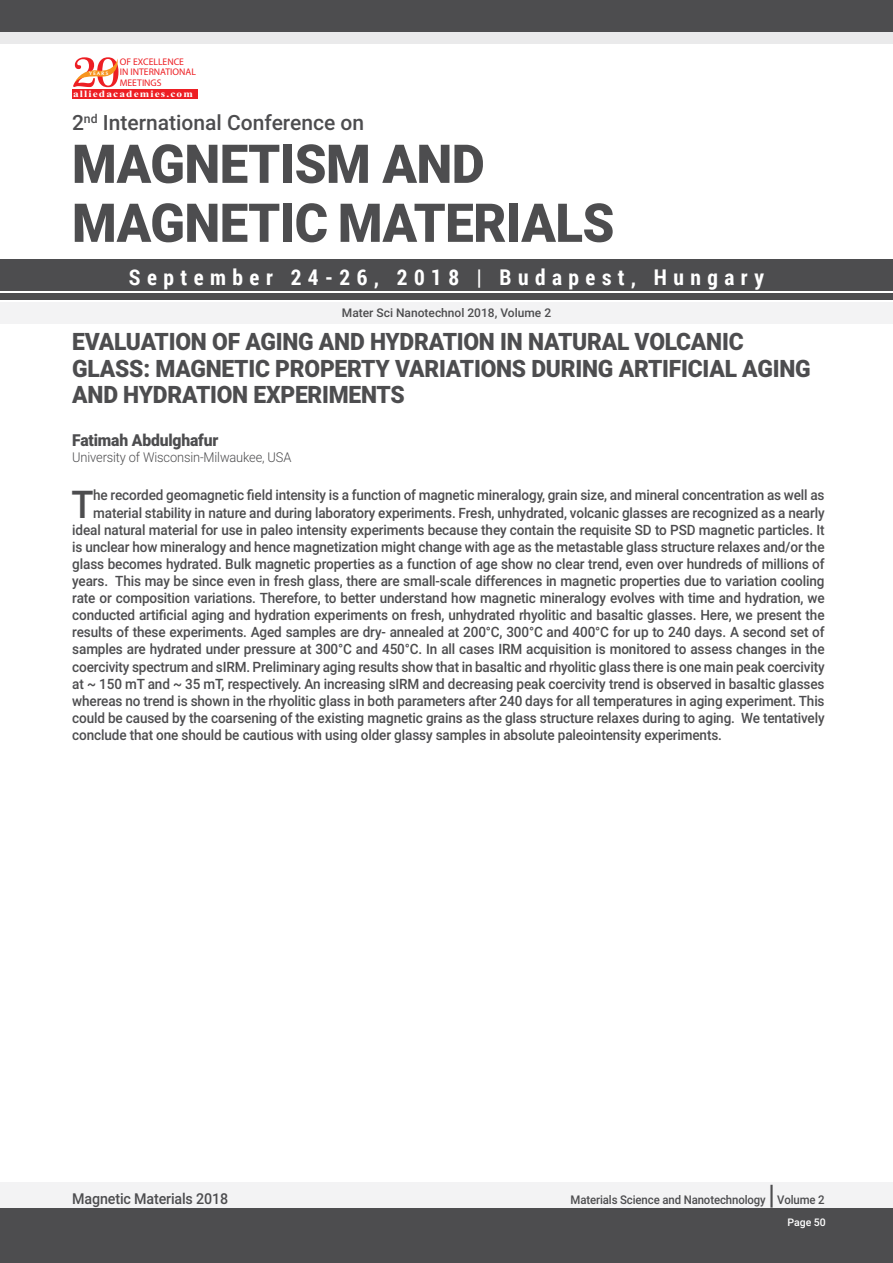
<style>
.page{position:relative;width:893px;height:1263px;background:#fff}
.page>*{position:absolute;margin:0;border:0;box-sizing:border-box;transform-origin:0 0}
.t1{font:900 53.55px/58.9px "Roboto";letter-spacing:-.01em;color:#4d4d4f;scale:.95 1}
.t2{font:500 38.25px "Roboto";color:#4d4d4f;scale:.95 1}
.t3{font:500 27px "Roboto";color:#4d4d4f;scale:.95 1}
.t4{font:900 24px/26.4px "Roboto";letter-spacing:-.01em;color:#4d4d4f;scale:.95 1}
.t5{font:700 21.6px "Roboto Condensed";letter-spacing:.3em;color:#fff}
.t6{font:500 21px "Roboto";color:#4d4d4f}
.t7{font:900 16.5px "Roboto";letter-spacing:-.01em;color:#4d4d4f;scale:.95 1}
.t8{font:500 15px "Roboto";letter-spacing:-.01em;color:#4d4d4f;scale:.95 1}
.t9{font:500 14.25px "Roboto";letter-spacing:-.01em;color:#4d4d4f;scale:.95 1}
.t10{font:300 13.5px "Roboto";letter-spacing:-.01em;color:#4d4d4f;scale:.95 1}
.t11{font:500 12px "Roboto";letter-spacing:-.01em;color:#4d4d4f;scale:.95 1}
.t12{font:500 12px "Roboto";letter-spacing:-.01em;color:#4d4d4f}
.t13{font:500 10.5px "Roboto";color:#fff}
.t14{font:9.6px/10.4px "Myriad Pro";color:#ed1f24}
.t15{font:700 9.6px "Times New Roman";letter-spacing:.1em;color:#fff;scale:1.18 1}
.t16{font:4.95px "Oregon LDO Black";letter-spacing:.24em;color:#fff;scale:1.06 1}
</style>
<div class="page">
<div style="left:0;top:1182px;width:893px;height:27px;background:#f3f3f4"></div>
<div style="left:0;top:1209px;width:893px;height:54px;background:#4d4d4f"></div>
<div style="left:0;top:13px;width:893px;height:31px;background:#eaeaeb"></div>
<div style="left:0;top:259px;width:893px;height:31px;background:#4d4d4f"></div>
<div style="left:0;top:0;width:893px;height:31px;background:#4d4d4f"></div>
<div style="left:0;top:293px;width:893px;height:7px;background:#4d4d4f"></div>
<div style="left:0;top:302px;width:893px;height:21px;background:#f3f3f4"></div>
<div style="left:72px;top:89px;width:125px;height:10px;background:#ed1f24"></div>
<svg style="left:73px;top:57px;width:46px;height:30px"></svg>
<p class="t14" style="left:120px;top:56px;width:78px">OF EXCELLENCE<br>IN INTERNATIONAL<br>MEETINGS</p>
<p class="t15" style="left:73px;top:87px;width:103px">alliedacademies.com</p>
<p class="t16" style="left:89px;top:71px;width:20px">YEARS</p>
<h3 class="t6" style="left:72px;top:108px;width:294px">2<sup>nd</sup> International Conference on</h3>
<h1 class="t1" style="left:72px;top:132px;width:572px">MAGNETISM AND<br>MAGNETIC MATERIALS</h1>
<h3 class="t5" style="left:129px;top:262px;width:637px">September 24-26, 2018 | Budapest, Hungary</h3>
<p class="t12" style="left:342px;top:304px;width:211px">Mater Sci Nanotechnol 2018, Volume 2</p>
<h3 class="t4" style="left:72px;top:328px;width:779px">EVALUATION OF AGING AND HYDRATION IN NATURAL VOLCANIC<br>GLASS: MAGNETIC PROPERTY VARIATIONS DURING ARTIFICIAL AGING<br>AND HYDRATION EXPERIMENTS</h3>
<p class="t7" style="left:72px;top:428px;width:155px">Fatimah Abdulghafur</p>
<p class="t10" style="left:72px;top:448px;width:232px">University of Wisconsin-Milwaukee, USA</p>
<h2 class="t2" style="left:71px;top:477px;width:25px">T</h2>
<p class="t9" style="left:93px;top:485px;width:771px">he recorded geomagnetic field intensity is a function of magnetic mineralogy, grain size, and mineral concentration as well as</p>
<p class="t9" style="left:93px;top:502px;width:771px">material stability in nature and during laboratory experiments. Fresh, unhydrated, volcanic glasses are recognized as a nearly</p>
<p class="t9" style="left:72px;top:520px;width:793px">ideal natural material for use in paleo intensity experiments because they contain the requisite SD to PSD magnetic particles. It</p>
<p class="t9" style="left:72px;top:537px;width:793px">is unclear how mineralogy and hence magnetization might change with age as the metastable glass structure relaxes and/or the</p>
<p class="t9" style="left:72px;top:554px;width:793px">glass becomes hydrated. Bulk magnetic properties as a function of age show no clear trend, even over hundreds of millions of</p>
<p class="t9" style="left:72px;top:571px;width:793px">years. This may be since even in fresh glass, there are small-scale differences in magnetic properties due to variation cooling</p>
<p class="t9" style="left:72px;top:588px;width:793px">rate or composition variations. Therefore, to better understand how magnetic mineralogy evolves with time and hydration, we</p>
<p class="t9" style="left:72px;top:605px;width:793px">conducted artificial aging and hydration experiments on fresh, unhydrated rhyolitic and basaltic glasses. Here, we present the</p>
<p class="t9" style="left:72px;top:622px;width:793px">results of these experiments. Aged samples are dry- annealed at 200°C, 300°C and 400°C for up to 240 days. A second set of</p>
<p class="t9" style="left:72px;top:639px;width:793px">samples are hydrated under pressure at 300°C and 450°C. In all cases IRM acquisition is monitored to assess changes in the</p>
<p class="t9" style="left:72px;top:656px;width:793px">coercivity spectrum and sIRM. Preliminary aging results show that in basaltic and rhyolitic glass there is one main peak coercivity</p>
<p class="t9" style="left:72px;top:673px;width:793px">at ~ 150 mT and ~ 35 mT, respectively. An increasing sIRM and decreasing peak coercivity trend is observed in basaltic glasses</p>
<p class="t9" style="left:72px;top:691px;width:793px">whereas no trend is shown in the rhyolitic glass in both parameters after 240 days for all temperatures in aging experiment. This</p>
<p class="t9" style="left:72px;top:708px;width:793px">could be caused by the coarsening of the existing magnetic grains as the glass structure relaxes during to aging. We tentatively</p>
<p class="t9" style="left:72px;top:725px;width:685px">conclude that one should be cautious with using older glassy samples in absolute paleointensity experiments.</p>
<p class="t8" style="left:72px;top:1189px;width:166px">Magnetic Materials 2018</p>
<p class="t11" style="left:570px;top:1192px;width:207px">Materials Science and Nanotechnology</p>
<h3 class="t3" style="left:768px;top:1176px;width:8px">|</h3>
<p class="t11" style="left:777px;top:1192px;width:51px">Volume 2</p>
<p class="t13" style="left:787px;top:1215px;width:40px">Page 50</p>
</div>
